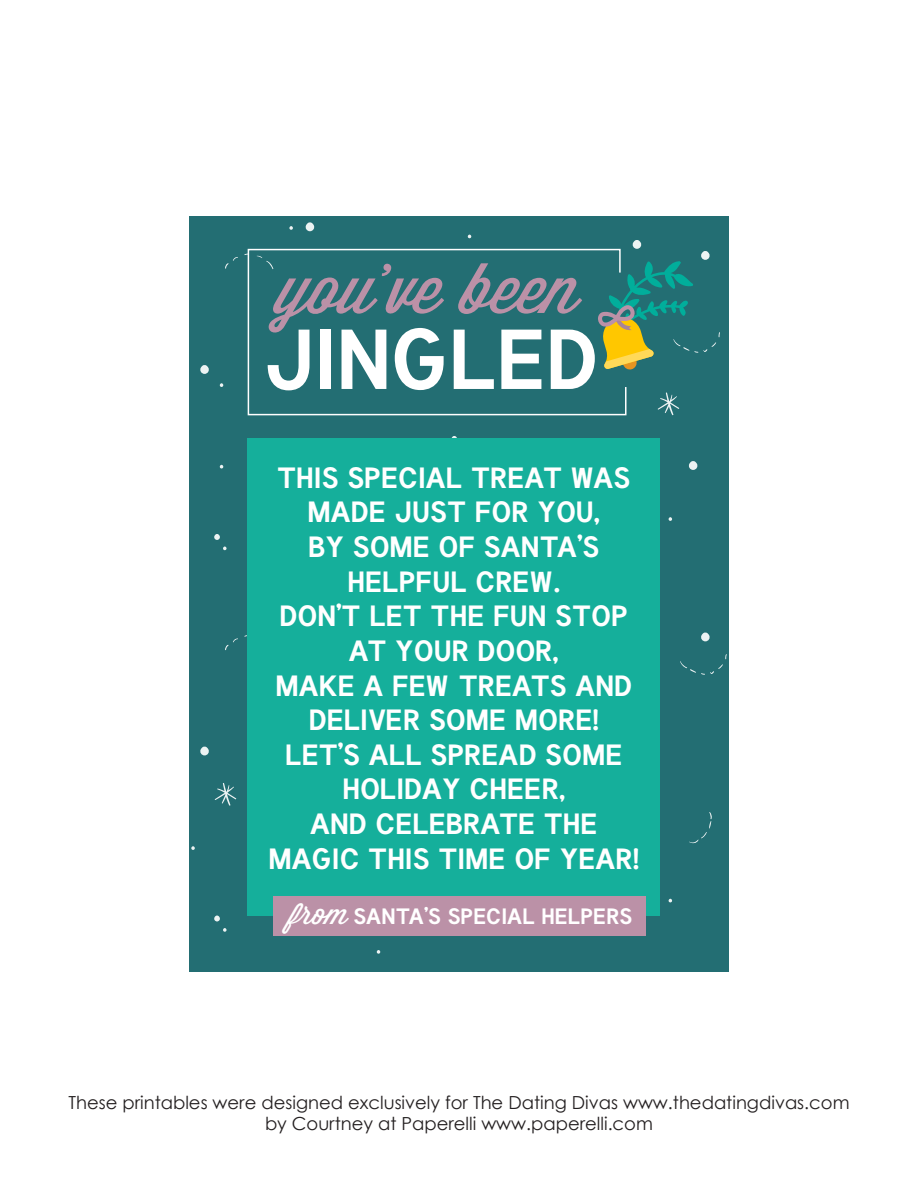
<style>
.page{position:relative;width:918px;height:1188px;background:#fff}
.page>*{position:absolute;margin:0;border:0;box-sizing:border-box;transform-origin:0 0}
.t1{font:700 83.55px "Tuffy";color:#fff}
.t2{font:69px "Wisdom Script";color:#bb91a7}
.t3{font:29.1px "Wisdom Script";color:#fff}
.t4{font:700 28.8px/34.7px "Tuffy";color:#fff;text-align:center}
.t5{font:700 21.9px "Tuffy";color:#fff}
.t6{font:18px/21.6px "Century Gothic";color:#231f20;text-align:center}
</style>
<div class="page">
<div style="left:189px;top:216px;width:540px;height:756px;background:#236e73"></div>
<svg style="left:247px;top:248px;width:380px;height:168px"></svg>
<svg style="left:657px;top:392px;width:23px;height:24px"></svg>
<svg style="left:219px;top:383px;width:5px;height:4px"></svg>
<svg style="left:273px;top:376px;width:5px;height:4px"></svg>
<svg style="left:219px;top:465px;width:5px;height:3px"></svg>
<svg style="left:289px;top:226px;width:4px;height:4px"></svg>
<svg style="left:467px;top:235px;width:5px;height:3px"></svg>
<svg style="left:668px;top:517px;width:4px;height:4px"></svg>
<svg style="left:688px;top:461px;width:10px;height:9px"></svg>
<svg style="left:200px;top:365px;width:9px;height:9px"></svg>
<svg style="left:305px;top:222px;width:10px;height:9px"></svg>
<svg style="left:223px;top:546px;width:4px;height:4px"></svg>
<svg style="left:214px;top:534px;width:6px;height:6px"></svg>
<svg style="left:598px;top:240px;width:122px;height:130px"></svg>
<svg style="left:225px;top:254px;width:48px;height:15px"></svg>
<svg style="left:214px;top:783px;width:23px;height:23px"></svg>
<svg style="left:376px;top:950px;width:5px;height:4px"></svg>
<svg style="left:191px;top:846px;width:4px;height:4px"></svg>
<svg style="left:668px;top:899px;width:5px;height:3px"></svg>
<svg style="left:200px;top:746px;width:9px;height:9px"></svg>
<svg style="left:701px;top:632px;width:9px;height:9px"></svg>
<svg style="left:223px;top:928px;width:4px;height:4px"></svg>
<svg style="left:214px;top:915px;width:6px;height:6px"></svg>
<svg style="left:680px;top:654px;width:47px;height:21px"></svg>
<svg style="left:225px;top:635px;width:23px;height:16px"></svg>
<svg style="left:689px;top:812px;width:23px;height:32px"></svg>
<div style="left:248px;top:438px;width:412px;height:478px;background:#15af9b"></div>
<div style="left:273px;top:896px;width:372px;height:39px;background:#bb91a7"></div>
<p class="t2" style="left:278px;top:235px;width:303px">you’ve been</p>
<p class="t1" style="left:264px;top:293px;width:336px">JINGLED</p>
<p class="t4" style="left:277px;top:459px;width:355px">THIS SPECIAL TREAT WAS<br>MADE JUST FOR YOU,</p>
<p class="t4" style="left:308px;top:528px;width:293px">BY SOME OF SANTA’S<br>HELPFUL CREW.</p>
<p class="t4" style="left:280px;top:597px;width:350px">DON’T LET THE FUN STOP<br>AT YOUR DOOR,</p>
<p class="t4" style="left:276px;top:667px;width:358px">MAKE A FEW TREATS AND<br>DELIVER SOME MORE!</p>
<p class="t4" style="left:285px;top:736px;width:339px">LET’S ALL SPREAD SOME<br>HOLIDAY CHEER,</p>
<p class="t4" style="left:269px;top:805px;width:372px">AND CELEBRATE THE<br>MAGIC THIS TIME OF YEAR!</p>
<p class="t5" style="left:353px;top:899px;width:281px">SANTA’S SPECIAL HELPERS</p>
<p class="t3" style="left:290px;top:892px;width:62px">from</p>
<p class="t6" style="left:68px;top:1091px;width:783px">These printables were designed exclusively for The Dating Divas www.thedatingdivas.com by Courtney at Paperelli www.paperelli.com</p>
</div>
